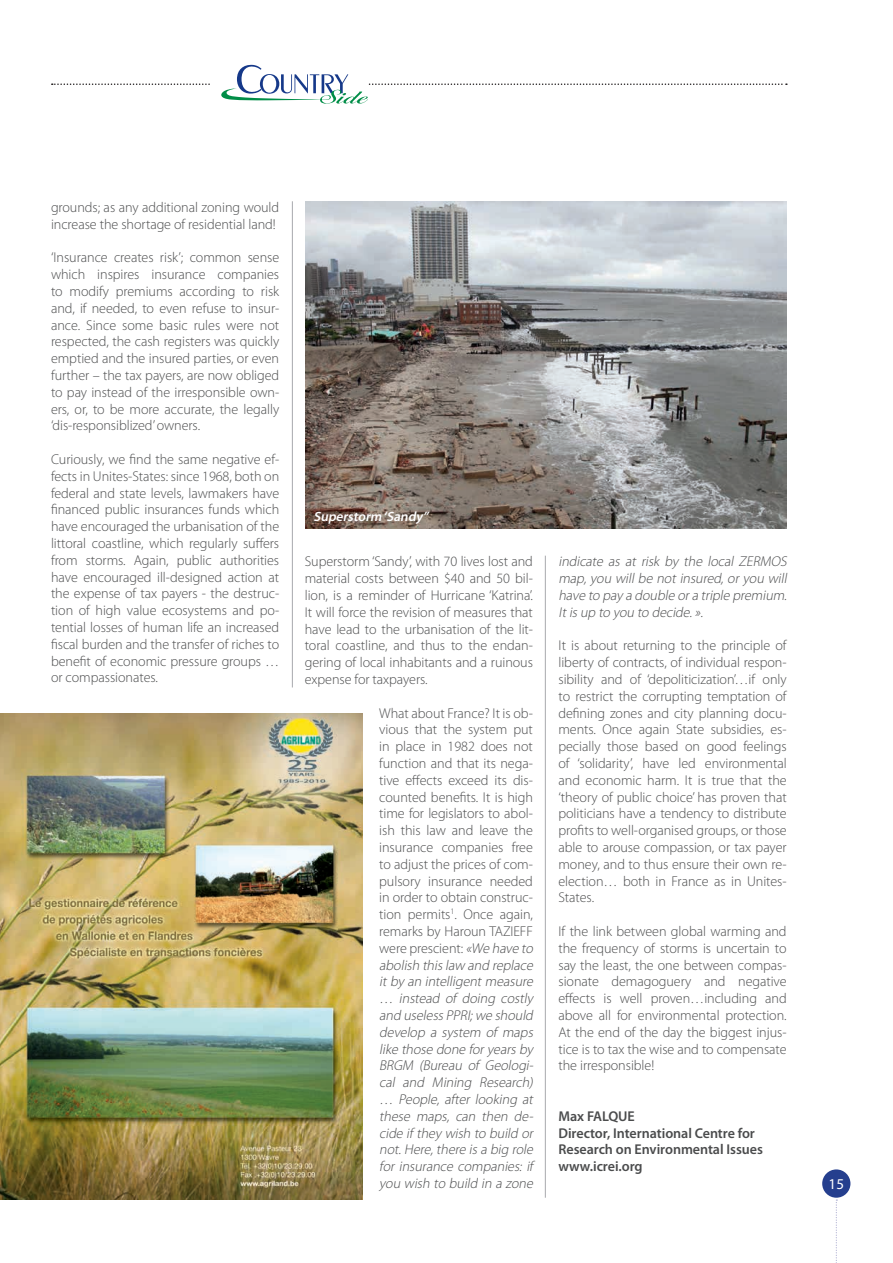
<style>
.page{position:relative;width:893px;height:1263px;background:#fff}
.page>*{position:absolute;margin:0;border:0;box-sizing:border-box;transform-origin:0 0}
.t1{font:15px "Myriad Pro";color:#fff}
.t2{font:300 14.25px/16.8px "Myriad Pro";letter-spacing:-.005em;color:#4b4c4d;text-align:justify}
.t3{font:italic 300 14.25px/16.8px "Myriad Pro";color:#4b4c4d;text-align:justify}
.t4{font:600 14.25px/16.8px "Myriad Pro";letter-spacing:-.005em;color:#4b4c4d}
.t5{font:italic 600 13.5px "Myriad Pro";color:#fff}
.s1{font-style:italic}
</style>
<div class="page">
<div style="left:822px;top:1169px;width:28px;height:29px;background:#253f8e;border-radius:50%"></div>
<svg style="left:836px;top:1199px;width:1px;height:64px"></svg>
<hr style="left:545px;top:556px;width:1px;height:642px;background:#a8a9ad">
<hr style="left:292px;top:201px;width:1px;height:486px;background:#a8a9ad">
<svg style="left:52px;top:65px;width:735px;height:39px"></svg>
<img style="left:0;top:713px;width:362px;height:486px">
<img style="left:305px;top:201px;width:482px;height:328px">
<p class="t2" style="left:51px;top:199px;width:230px">grounds; as any additional zoning would increase the shortage of residential land!</p>
<p class="t2" style="left:51px;top:249px;width:230px">‘Insurance creates risk’; common sense which inspires insurance companies to modify premiums according to risk and, if needed, to even refuse to insur&shy;ance. Since some basic rules were not respected, the cash registers was quickly emptied and the insured parties, or even further – the tax payers, are now obliged to pay instead of the irresponsible own&shy;ers, or, to be more accurate, the legally ‘dis-responsiblized’ owners.</p>
<p class="t2" style="left:51px;top:451px;width:230px">Curiously, we find the same negative ef&shy;fects in Unites-States: since 1968, both on federal and state levels, lawmakers have financed public insurances funds which have encouraged the urbanisation of the littoral coastline, which regularly suffers from storms. Again, public authorities have encouraged ill-designed action at the expense of tax payers - the destruc&shy;tion of high value ecosystems and po&shy;tential losses of human life an increased fiscal burden and the transfer of riches to benefit of economic pressure groups … or compassionates.</p>
<p class="t5" style="left:313px;top:509px;width:119px">Superstorm ‘Sandy”</p>
<p class="t2" style="left:305px;top:553px;width:230px">Superstorm ‘Sandy’, with 70 lives lost and material costs between $40 and 50 bil&shy;lion, is a reminder of Hurricane ‘Katrina’.<br>It will force the revision of measures that have lead to the urbanisation of the lit&shy;toral coastline, and thus to the endan&shy;gering of local inhabitants and a ruinous expense for taxpayers.</p>
<p class="t2" style="left:379px;top:705px;width:158px;text-align:left">What about France? It is ob&shy;vious that the system put in place in 1982 does not function and that its nega&shy;tive effects exceed its dis&shy;counted benefits. It is high time for legislators to abol&shy;ish this law and leave the insurance companies free to adjust the prices of com&shy;pulsory insurance needed in order to obtain construc&shy;tion permits<sup>1</sup>. Once again, remarks by Haroun TAZIEFF were prescient: <span class="s1">«We have to abolish thislaw and replace itby an intelligentmeasure … instead of doing costly and uselessPPRI;we should develop a system of maps like those done foryearsby<br>BRGM (Bureau of Geologi&shy;cal and Mining Research) … People, after looking at these maps, can then de&shy;cide if they wish to build or not.Here,there isa big role for insurance companies: if you wish to build in a zone</span></p>
<p class="t3" style="left:558px;top:553px;width:233px">indicate as at risk by the local ZERMOS map, you will be not insured, or you will have to pay a double ora triple premium.<br>Itisup to you to decide.».</p>
<p class="t2" style="left:558px;top:637px;width:230px">It is about returning to the principle of liberty of contracts, of individual respon&shy;sibility and of ‘depoliticization’…if only to restrict the corrupting temptation of defining zones and city planning docu&shy;ments. Once again State subsidies, es&shy;pecially those based on good feelings of ‘solidarity’, have led environmental and economic harm. It is true that the ‘theory of public choice’ has proven that politicians have a tendency to distribute profits to well-organised groups, or those able to arouse compassion, or tax payer money, and to thus ensure their own re&shy;election… both in France as in Unites-States.</p>
<p class="t2" style="left:558px;top:923px;width:230px">If the link between global warming and the frequency of storms is uncertain to say the least, the one between compas&shy;sionate demagoguery and negative effects is well proven…including and above all for environmental protection.<br>At the end of the day the biggest injus&shy;tice is to tax the wise and to compensate the irresponsible!</p>
<p class="t4" style="left:558px;top:1108px;width:206px">Max FALQUE<br>Director, International Centre for<br>Research on Environmental Issues www.icrei.org</p>
<p class="t1" style="left:829px;top:1175px;width:17px">15</p>
</div>
